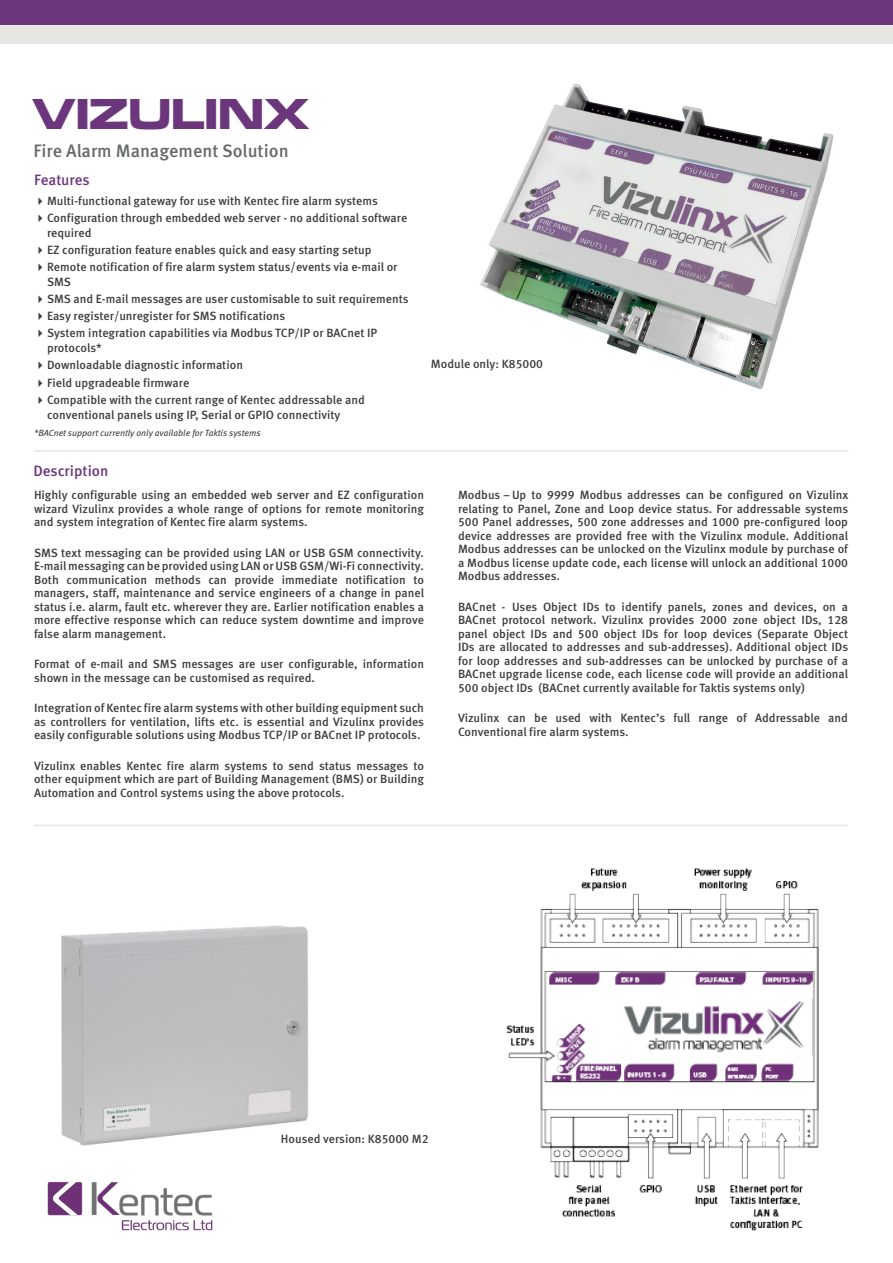
<style>
.page{position:relative;width:893px;height:1263px;background:#fff}
.page>*{position:absolute;margin:0;border:0;box-sizing:border-box;transform-origin:0 0}
.t1{font:700 45px "Microgramma Ext D";color:#6c367d}
.Product_description{font:500 18px "Meta Pro";color:#656b6b}
.t2{font:500 15px "Meta Pro";letter-spacing:-.005em;color:#6c367d}
.t3{font:500 12px/13.5px "Meta Pro";color:#3e3e3f}
.Bullet_points{font:italic 9px "Meta Pro";color:#3e3e3f}
</style>
<div class="page">
<div style="left:0;top:25px;width:893px;height:18px;background:#e8e6e3"></div>
<div style="left:0;top:0;width:893px;height:25px;background:#6c367d"></div>
<hr style="left:34px;top:450px;width:814px;height:2px;background:#e8e6e3">
<hr style="left:33px;top:825px;width:815px;height:1px;background:#e8e6e3">
<img style="left:47px;top:1181px;width:166px;height:50px">
<img style="left:61px;top:926px;width:247px;height:220px">
<img style="left:480px;top:83px;width:354px;height:307px">
<img style="left:507px;top:868px;width:311px;height:363px">
<p class="t1" style="left:33px;top:83px;width:278px">VIZULINX</p>
<p class="Product_description" style="left:34px;top:139px;width:257px">Fire Alarm Management Solution</p>
<p class="t2" style="left:34px;top:171px;width:57px">Features</p>
<p class="t3" style="left:47px;top:194px;width:332px">Multi-functional gateway for use with Kentec fire alarm systems</p>
<p class="t3" style="left:47px;top:210px;width:362px;line-height:15px">Configuration through embedded web server - no additional software required</p>
<p class="t3" style="left:47px;top:243px;width:326px">EZ configuration feature enables quick and easy starting setup</p>
<p class="t3" style="left:47px;top:260px;width:352px;line-height:15px">Remote notification of fire alarm system status/events via e-mail or<br>SMS</p>
<p class="t3" style="left:47px;top:292px;width:363px">SMS and E-mail messages are user customisable to suit requirements</p>
<p class="t3" style="left:47px;top:310px;width:240px">Easy register/unregister for SMS notifications</p>
<p class="t3" style="left:47px;top:326px;width:332px;line-height:15px">System integration capabilities via Modbus TCP/IP or BACnet IP protocols*</p>
<p class="t3" style="left:47px;top:359px;width:197px">Downloadable diagnostic information</p>
<p class="t3" style="left:47px;top:376px;width:144px">Field upgradeable firmware</p>
<p class="t3" style="left:47px;top:392px;width:319px;line-height:15px">Compatible with the current range of Kentec addressable and conventional panels using IP, Serial or GPIO connectivity</p>
<p class="Bullet_points" style="left:34px;top:427px;width:228px">*BACnet support currently only available for Taktis systems</p>
<p class="t2" style="left:33px;top:462px;width:77px">Description</p>
<p class="t3" style="left:431px;top:358px;width:114px">Module only: K85000</p>
<p class="t3" style="left:34px;top:489px;width:391px;text-align:justify">Highly configurable using an embedded web server and EZ configuration wizard Vizulinx provides a whole range of options for remote monitoring and system integration of Kentec fire alarm systems.</p>
<p class="t3" style="left:34px;top:546px;width:392px;text-align:justify">SMS text messaging can be provided using LAN or USB GSM connectivity.<br>E-mail messaging can be provided using LAN or USB GSM/Wi-Fi connectivity.<br>Both communication methods can provide immediate notification to managers, staff, maintenance and service engineers of a change in panel status i.e. alarm, fault etc. wherever they are. Earlier notification enables a more effective response which can reduce system downtime and improve false alarm management.</p>
<p class="t3" style="left:34px;top:658px;width:392px">Format of e-mail and SMS messages are user configurable, information shown in the message can be customised as required.</p>
<p class="t3" style="left:34px;top:702px;width:392px;text-align:justify">Integration of Kentec fire alarm systems with other building equipment such as controllers for ventilation, lifts etc. is essential and Vizulinx provides easily configurable solutions using Modbus TCP/IP or BACnet IP protocols.</p>
<p class="t3" style="left:34px;top:759px;width:391px;text-align:justify">Vizulinx enables Kentec fire alarm systems to send status messages to other equipment which are part of Building Management (BMS) or Building Automation and Control systems using the above protocols.</p>
<p class="t3" style="left:458px;top:489px;width:392px;text-align:justify">Modbus – Up to 9999 Modbus addresses can be configured on Vizulinx relating to Panel, Zone and Loop device status. For addressable systems 500 Panel addresses, 500 zone addresses and 1000 pre-configured loop device addresses are provided free with the Vizulinx module. Additional Modbus addresses can be unlocked on the Vizulinx module by purchase of a Modbus license update code, each license will unlock an additional 1000<br>Modbus addresses.</p>
<p class="t3" style="left:458px;top:600px;width:392px;text-align:justify">BACnet - Uses Object IDs to identify panels, zones and devices, on a BACnet protocol network. Vizulinx provides 2000 zone object IDs, 128 panel object IDs and 500 object IDs for loop devices (Separate Object IDs are allocated to addresses and sub-addresses). Additional object IDs for loop addresses and sub-addresses can be unlocked by purchase of a BACnet upgrade license code, each license code will provide an additional 500 object IDs (BACnet currently available for Taktis systems only)</p>
<p class="t3" style="left:458px;top:712px;width:391px">Vizulinx can be used with Kentec’s full range of Addressable and<br>Conventional fire alarm systems.</p>
<p class="t3" style="left:281px;top:1132px;width:149px">Housed version: K85000 M2</p>
</div>
